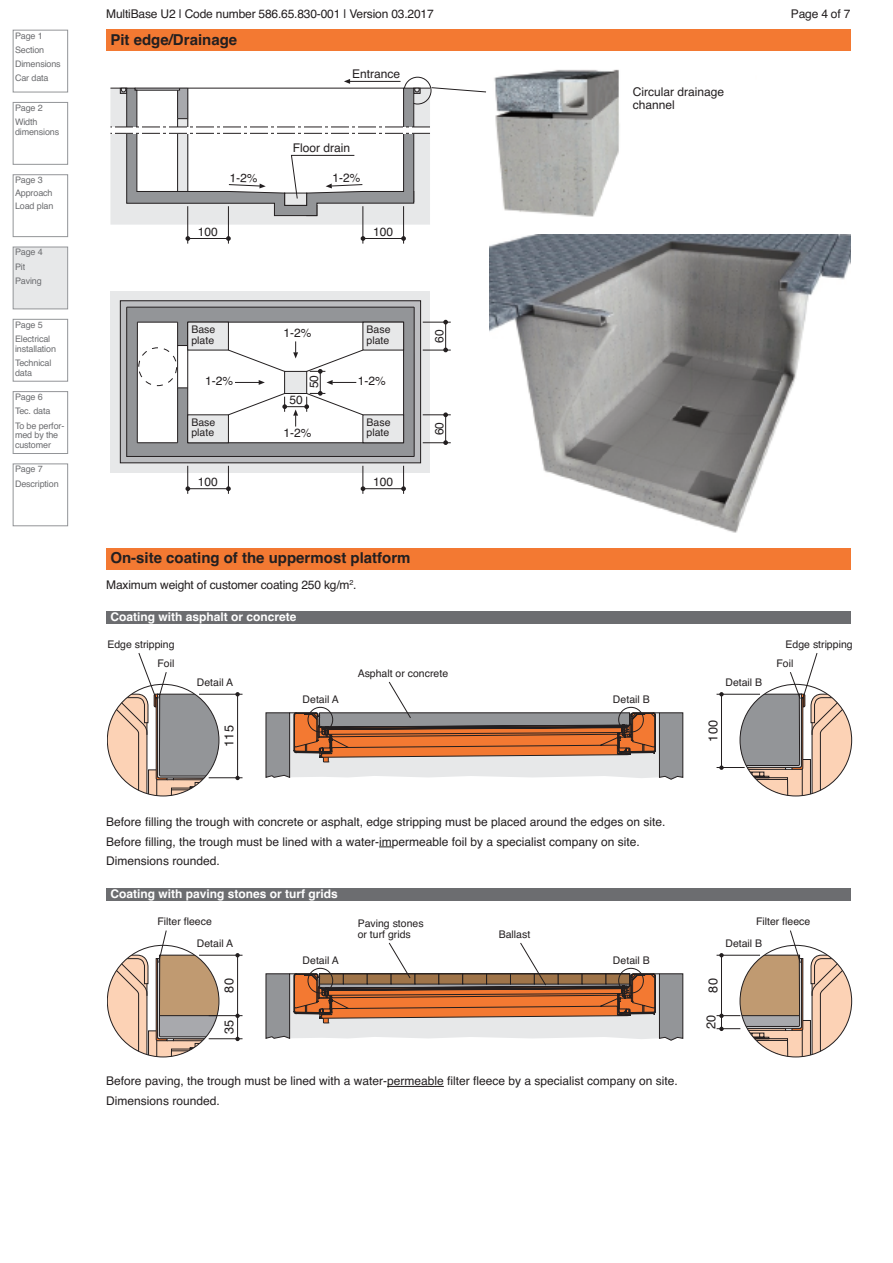
<style>
.page{position:relative;width:893px;height:1263px;background:#fff}
.page>*{position:absolute;margin:0;border:0;box-sizing:border-box;transform-origin:0 0}
.t1{font:700 15px "Helvetica";color:#231f20}
.t2{font:12.75px "Helvetica";color:#231f20}
.t3{font:12px/19.5px "Helvetica";color:#231f20}
.t4{font:700 12px "Helvetica";color:#fff}
.t5{font:10.5px/10.5px "Helvetica";color:#231f20}
.t6{font:9px/14.2px "Helvetica";letter-spacing:-.015em;color:#6c6d70}
</style>
<div class="page">
<div style="left:106px;top:30px;width:744px;height:21px;background:#f37932"></div>
<div style="left:110px;top:291px;width:320px;height:182px;background:#e7e8e9"></div>
<div style="left:120px;top:301px;width:301px;height:162px;background:#bcbdc0"></div>
<div style="left:120px;top:300px;width:301px;height:163px;border:1px solid #231f20"></div>
<div style="left:404px;top:77px;width:27px;height:27px;border:1px solid #231f20;border-radius:50%"></div>
<svg style="left:401px;top:466px;width:5px;height:28px"></svg>
<hr style="left:363px;top:488px;width:41px;height:1px;background:#231f20">
<svg style="left:361px;top:466px;width:4px;height:28px"></svg>
<svg style="left:226px;top:466px;width:5px;height:28px"></svg>
<hr style="left:188px;top:488px;width:40px;height:1px;background:#231f20">
<svg style="left:185px;top:466px;width:5px;height:28px"></svg>
<svg style="left:423px;top:412px;width:28px;height:33px"></svg>
<svg style="left:423px;top:320px;width:28px;height:32px"></svg>
<svg style="left:401px;top:236px;width:5px;height:5px"></svg>
<hr style="left:403px;top:206px;width:1px;height:38px;background:#231f20">
<hr style="left:363px;top:238px;width:41px;height:1px;background:#231f20">
<svg style="left:361px;top:236px;width:4px;height:5px"></svg>
<hr style="left:363px;top:206px;width:1px;height:38px;background:#231f20">
<svg style="left:226px;top:236px;width:5px;height:5px"></svg>
<hr style="left:228px;top:206px;width:1px;height:38px;background:#231f20">
<hr style="left:188px;top:238px;width:40px;height:1px;background:#231f20">
<svg style="left:185px;top:236px;width:5px;height:5px"></svg>
<hr style="left:187px;top:206px;width:1px;height:38px;background:#231f20">
<svg style="left:126px;top:306px;width:289px;height:151px;background:#d2d3d4"></svg>
<img style="left:494px;top:69px;width:126px;height:148px">
<svg style="left:110px;top:79px;width:376px;height:146px"></svg>
<img style="left:489px;top:235px;width:361px;height:298px">
<div style="left:13px;top:30px;width:55px;height:62px;border:1px solid #939598"></div>
<div style="left:13px;top:102px;width:55px;height:63px;border:1px solid #939598"></div>
<div style="left:13px;top:174px;width:55px;height:63px;border:1px solid #939598"></div>
<div style="left:14px;top:247px;width:53px;height:62px;background:#e7e8e9"></div>
<div style="left:13px;top:247px;width:55px;height:62px;border:1px solid #939598"></div>
<div style="left:13px;top:319px;width:55px;height:63px;border:1px solid #939598"></div>
<div style="left:13px;top:391px;width:55px;height:63px;border:1px solid #939598"></div>
<div style="left:13px;top:463px;width:55px;height:63px;border:1px solid #939598"></div>
<div style="left:106px;top:549px;width:744px;height:21px;background:#f37932"></div>
<svg style="left:379px;top:846px;width:13px;height:1px"></svg>
<hr style="left:387px;top:1086px;width:57px;height:1px;background:#231f20">
<div style="left:106px;top:611px;width:744px;height:13px;background:#6c6d70"></div>
<div style="left:106px;top:888px;width:744px;height:13px;background:#6c6d70"></div>
<svg style="left:107px;top:653px;width:576px;height:144px"></svg>
<svg style="left:716px;top:653px;width:136px;height:143px"></svg>
<div style="left:618px;top:707px;width:26px;height:25px;border:1px solid #231f20;border-radius:50%"></div>
<div style="left:308px;top:707px;width:25px;height:25px;border:1px solid #231f20;border-radius:50%"></div>
<svg style="left:265px;top:942px;width:418px;height:99px"></svg>
<svg style="left:107px;top:930px;width:112px;height:127px"></svg>
<hr style="left:237px;top:955px;width:1px;height:84px;background:#231f20">
<hr style="left:199px;top:955px;width:44px;height:1px;background:#231f20">
<hr style="left:209px;top:1038px;width:34px;height:1px;background:#231f20">
<svg style="left:235px;top:1037px;width:5px;height:4px"></svg>
<svg style="left:235px;top:953px;width:5px;height:4px"></svg>
<svg style="left:716px;top:930px;width:136px;height:127px"></svg>
<hr style="left:209px;top:1015px;width:34px;height:1px;background:#231f20">
<svg style="left:235px;top:1014px;width:5px;height:4px"></svg>
<div style="left:618px;top:968px;width:26px;height:25px;border:1px solid #231f20;border-radius:50%"></div>
<div style="left:308px;top:968px;width:25px;height:25px;border:1px solid #231f20;border-radius:50%"></div>
<p class="t6" style="left:15px;top:28px;width:47px">Page 1<br>Section<br>Dimensions<br>Car data</p>
<p class="t6" style="left:15px;top:101px;width:29px">Page 2<br>Width</p>
<p class="t6" style="left:15px;top:125px;width:46px">dimensions</p>
<p class="t6" style="left:15px;top:174px;width:40px;line-height:12.8px">Page 3<br>Approach<br>Load plan</p>
<p class="t6" style="left:15px;top:245px;width:29px">Page 4<br>Pit<br>Paving</p>
<p class="t6" style="left:15px;top:317px;width:37px">Page 5<br>Electrical</p>
<p class="t6" style="left:15px;top:341px;width:43px">installation<br>Technical</p>
<p class="t6" style="left:15px;top:365px;width:19px">data</p>
<p class="t6" style="left:15px;top:390px;width:51px">Page 6<br>Tec. data<br>To be perfor-</p>
<p class="t6" style="left:15px;top:430px;width:45px;line-height:9.8px">med by the customer</p>
<p class="t6" style="left:15px;top:462px;width:45px">Page 7<br>Description</p>
<p class="t3" style="left:106px;top:4px;width:329px">MultiBase U2 | Code number 586.65.830-001 | Version 03.2017</p>
<p class="t3" style="left:791px;top:4px;width:61px">Page 4 of 7</p>
<p class="t1" style="left:110px;top:31px;width:128px">Pit edge/Drainage</p>
<p class="t3" style="left:352px;top:65px;width:50px">Entrance</p>
<p class="t3" style="left:293px;top:139px;width:59px">Floor drain</p>
<p class="t3" style="left:230px;top:168px;width:30px;rotate:2deg">1-2%</p>
<p class="t3" style="left:332px;top:168px;width:30px;rotate:-1deg">1-2%</p>
<p class="t3" style="left:198px;top:222px;width:22px">100</p>
<p class="t3" style="left:373px;top:222px;width:22px">100</p>
<p class="t5" style="left:191px;top:324px;width:25px">Base plate</p>
<p class="t5" style="left:367px;top:324px;width:25px">Base plate</p>
<p class="t3" style="left:283px;top:323px;width:30px">1-2%</p>
<p class="t3" style="left:304px;top:388px;width:15px;rotate:-90deg">50</p>
<p class="t3" style="left:205px;top:371px;width:30px">1-2%</p>
<p class="t3" style="left:358px;top:371px;width:30px">1-2%</p>
<p class="t5" style="left:191px;top:417px;width:25px">Base plate</p>
<p class="t3" style="left:198px;top:472px;width:22px">100</p>
<p class="t3" style="left:290px;top:390px;width:15px">50</p>
<p class="t3" style="left:283px;top:423px;width:30px">1-2%</p>
<p class="t5" style="left:367px;top:417px;width:25px">Base plate</p>
<p class="t3" style="left:373px;top:472px;width:22px">100</p>
<p class="t3" style="left:429px;top:343px;width:15px;rotate:-90deg">60</p>
<p class="t3" style="left:429px;top:435px;width:15px;rotate:-90deg">60</p>
<p class="t1" style="left:110px;top:549px;width:302px">On-site coating of the uppermost platform</p>
<p class="t3" style="left:106px;top:575px;width:252px">Maximum weight of customer coating 250 kg/m<sup>2</sup>.</p>
<p class="t4" style="left:111px;top:610px;width:188px">Coating with asphalt or concrete</p>
<p class="t3" style="left:633px;top:85px;width:93px;line-height:13.5px">Circular drainage channel</p>
<p class="t5" style="left:107px;top:639px;width:69px">Edge stripping</p>
<p class="t5" style="left:785px;top:639px;width:69px">Edge stripping</p>
<p class="t5" style="left:158px;top:658px;width:18px">Foil</p>
<p class="t5" style="left:776px;top:658px;width:18px">Foil</p>
<p class="t5" style="left:197px;top:677px;width:38px">Detail A</p>
<p class="t2" style="left:219px;top:747px;width:23px;rotate:-90deg">115</p>
<p class="t5" style="left:358px;top:668px;width:92px">Asphalt or concrete</p>
<p class="t5" style="left:303px;top:694px;width:38px">Detail A</p>
<p class="t5" style="left:613px;top:694px;width:38px">Detail B</p>
<p class="t3" style="left:106px;top:812px;width:561px">Before filling the trough with concrete or asphalt, edge stripping must be placed around the edges on site.<br>Before filling, the trough must be lined with a water-impermeable foil by a specialist company on site.<br>Dimensions rounded.</p>
<p class="t4" style="left:111px;top:887px;width:229px">Coating with paving stones or turf grids</p>
<p class="t5" style="left:725px;top:677px;width:38px">Detail B</p>
<p class="t2" style="left:703px;top:741px;width:23px;rotate:-90deg">100</p>
<p class="t5" style="left:158px;top:916px;width:56px">Filter fleece</p>
<p class="t5" style="left:756px;top:916px;width:56px">Filter fleece</p>
<p class="t5" style="left:358px;top:918px;width:67px">Paving stones or turf grids</p>
<p class="t5" style="left:499px;top:929px;width:33px">Ballast</p>
<p class="t5" style="left:725px;top:938px;width:38px">Detail B</p>
<p class="t5" style="left:197px;top:938px;width:38px">Detail A</p>
<p class="t5" style="left:303px;top:955px;width:38px">Detail A</p>
<p class="t5" style="left:613px;top:955px;width:38px">Detail B</p>
<p class="t2" style="left:219px;top:992px;width:16px;rotate:-90deg">80</p>
<p class="t2" style="left:703px;top:992px;width:16px;rotate:-90deg">80</p>
<p class="t2" style="left:701px;top:1029px;width:16px;rotate:-90deg">20</p>
<p class="t2" style="left:219px;top:1034px;width:16px;rotate:-90deg">35</p>
<p class="t3" style="left:106px;top:1071px;width:573px">Before paving, the trough must be lined with a water-permeable filter fleece by a specialist company on site.<br>Dimensions rounded.</p>
</div>
